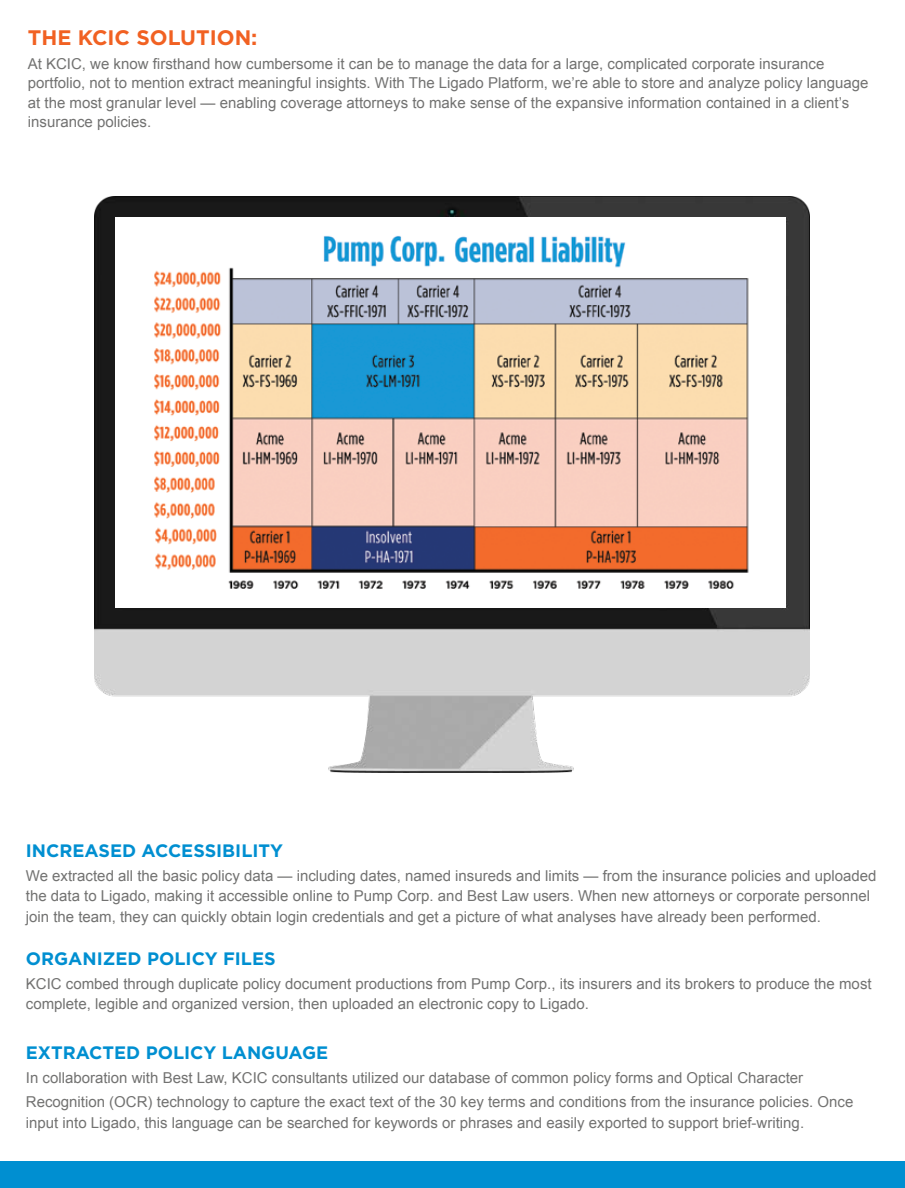
<style>
.page{position:relative;width:905px;height:1188px;background:#fff}
.page>*{position:absolute;margin:0;border:0;box-sizing:border-box;transform-origin:0 0}
.t1{font:700 21px "Gotham HTF";color:#f16122}
.t2{font:700 18px "Gotham HTF";color:#008fd1}
.t3{font:15px/19.5px "Arial";color:#727271}
</style>
<div class="page">
<img style="left:95px;top:196px;width:714px;height:577px">
<div style="left:115px;top:218px;width:670px;height:390px;background:#fff"></div>
<div style="left:0;top:1161px;width:904px;height:27px;background:#008fd1"></div>
<img style="left:154px;top:235px;width:595px;height:354px">
<h1 class="t1" style="left:28px;top:25px;width:231px">THE KCIC SOLUTION:</h1>
<p class="t3" style="left:28px;top:54px;width:842px">At KCIC, we know firsthand how cumbersome it can be to manage the data for a large, complicated corporate insurance portfolio, not to mention extract meaningful insights. With The Ligado Platform, we’re able to store and analyze policy language at the most granular level — enabling coverage attorneys to make sense of the expansive information contained in a client’s insurance policies.</p>
<p class="t2" style="left:26px;top:841px;width:259px">INCREASED ACCESSIBILITY</p>
<p class="t3" style="left:26px;top:866px;width:852px">We extracted all the basic policy data — including dates, named insureds and limits — from the insurance policies and uploaded the data to Ligado, making it accessible online to Pump Corp. and Best Law users. When new attorneys or corporate personnel</p>
<p class="t3" style="left:26px;top:908px;width:796px">join the team, they can quickly obtain login credentials and get a picture of what analyses have already been performed.</p>
<p class="t2" style="left:26px;top:948px;width:251px">ORGANIZED POLICY FILES</p>
<p class="t3" style="left:26px;top:974px;width:847px">KCIC combed through duplicate policy document productions from Pump Corp., its insurers and its brokers to produce the most complete, legible and organized version, then uploaded an electronic copy to Ligado.</p>
<p class="t2" style="left:26px;top:1042px;width:304px">EXTRACTED POLICY LANGUAGE</p>
<p class="t3" style="left:26px;top:1065px;width:829px;line-height:24px">In collaboration with Best Law, KCIC consultants utilized our database of common policy forms and Optical Character<br>Recognition (OCR) technology to capture the exact text of the 30 key terms and conditions from the insurance policies. Once</p>
<p class="t3" style="left:26px;top:1113px;width:779px">input into Ligado, this language can be searched for keywords or phrases and easily exported to support brief-writing.</p>
</div>
